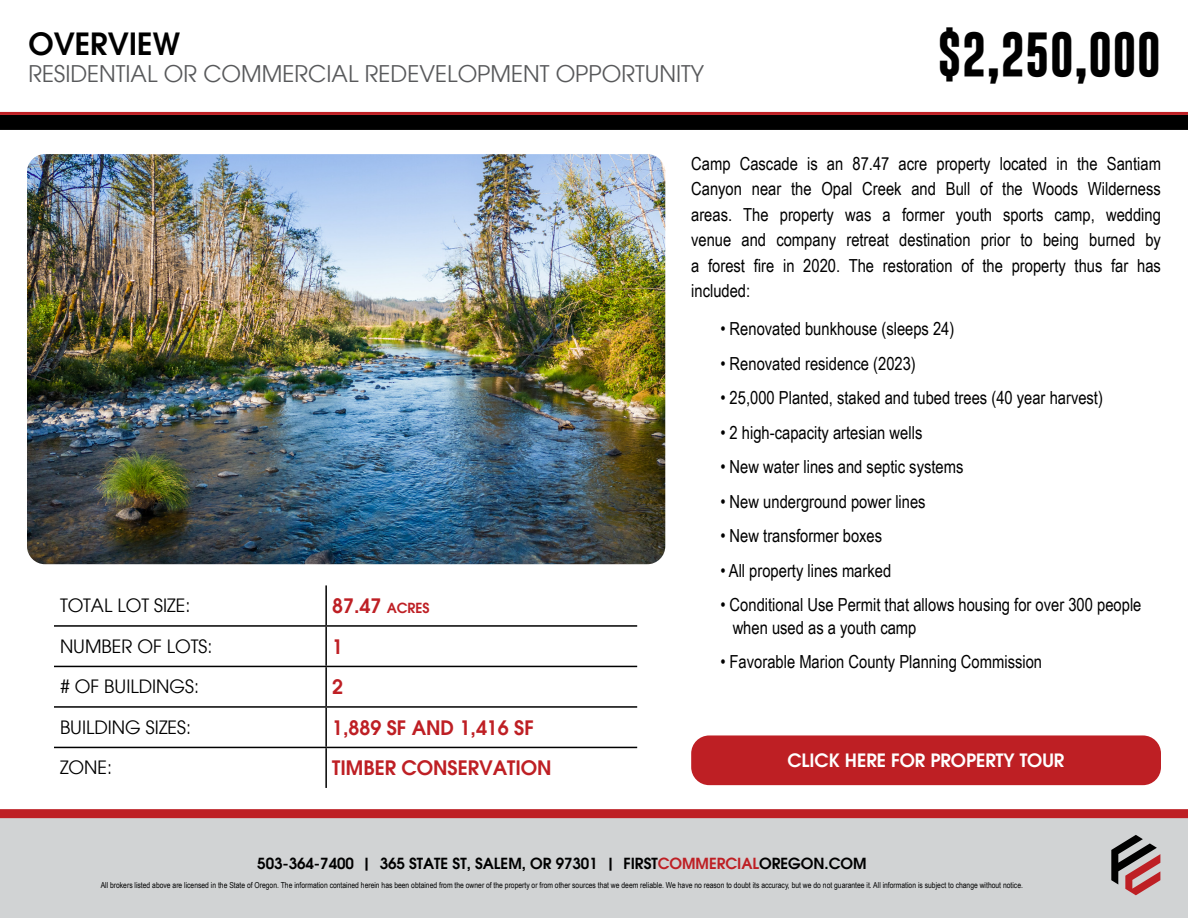
<style>
.page{position:relative;width:1188px;height:918px;background:#fff}
.page>*{position:absolute;margin:0;border:0;box-sizing:border-box;transform-origin:0 0}
.t1{font:700 45px "Gobold";color:#000}
.t2{font:600 30px "Avant Garde";color:#000}
.t3{font:22.5px "Avant Garde";color:#58595b}
.t4{font:600 19.5px "Avant Garde";color:#be1f24}
.t5{font:18px/25.5px "Arial Narrow";color:#000;text-align:justify}
.t6{font:18px "Avant Garde";color:#000}
.t7{font:600 18px "Avant Garde";color:#fff}
.t8{font:600 15px "Avant Garde";color:#000}
.t9{font:8.25px "Arial Narrow";color:#000}
.s1{font-size:13.65px}
.s2{color:#be1f24}
</style>
<div class="page">
<div style="left:1px;top:818px;width:1187px;height:100px;background:#d1d3d4"></div>
<img style="left:27px;top:154px;width:638px;height:410px">
<div style="left:0;top:115px;width:1188px;height:15px;background:#000"></div>
<hr style="left:0;top:112px;width:1188px;height:3px;background:#be1f24">
<div style="left:0;top:809px;width:1188px;height:9px;background:#be1f24"></div>
<svg style="left:1111px;top:835px;width:49px;height:60px"></svg>
<hr style="left:325px;top:585px;width:2px;height:40px;background:#000">
<hr style="left:325px;top:627px;width:2px;height:39px;background:#000">
<hr style="left:325px;top:667px;width:2px;height:39px;background:#000">
<hr style="left:325px;top:708px;width:2px;height:39px;background:#000">
<hr style="left:325px;top:748px;width:2px;height:40px;background:#000">
<hr style="left:54px;top:625px;width:272px;height:2px;background:#000">
<hr style="left:326px;top:625px;width:311px;height:2px;background:#000">
<hr style="left:54px;top:666px;width:272px;height:1px;background:#000">
<hr style="left:326px;top:666px;width:311px;height:1px;background:#000">
<hr style="left:54px;top:706px;width:272px;height:2px;background:#000">
<hr style="left:326px;top:706px;width:311px;height:2px;background:#000">
<hr style="left:54px;top:747px;width:272px;height:1px;background:#000">
<hr style="left:326px;top:747px;width:311px;height:1px;background:#000">
<div style="left:691px;top:735px;width:470px;height:50px;background:#be1f24;border-radius:18px"></div>
<h2 class="t2" style="left:28px;top:25px;width:153px">OVERVIEW</h2>
<p class="t3" style="left:28px;top:61px;width:677px">RESIDENTIAL OR COMMERCIAL REDEVELOPMENT OPPORTUNITY</p>
<h1 class="t1" style="left:938px;top:26px;width:225px">$2,250,000</h1>
<p class="t6" style="left:60px;top:595px;width:132px">TOTAL LOT SIZE:</p>
<p class="t4" style="left:332px;top:593px;width:99px">87.47 <span class="s1">ACRES</span></p>
<p class="t6" style="left:60px;top:636px;width:154px">NUMBER OF LOTS:</p>
<p class="t4" style="left:332px;top:634px;width:12px">1</p>
<p class="t6" style="left:60px;top:676px;width:141px"># OF BUILDINGS:</p>
<p class="t4" style="left:332px;top:674px;width:12px">2</p>
<p class="t6" style="left:60px;top:717px;width:133px">BUILDING SIZES:</p>
<p class="t4" style="left:332px;top:715px;width:203px">1,889 SF AND 1,416 SF</p>
<p class="t6" style="left:60px;top:757px;width:54px">ZONE:</p>
<p class="t4" style="left:332px;top:755px;width:221px">TIMBER CONSERVATION</p>
<p class="t5" style="left:691px;top:150px;width:471px">Camp Cascade is an 87.47 acre property located in the Santiam Canyon near the Opal Creek and Bull of the Woods Wilderness areas. The property was a former youth sports camp, wedding venue and company retreat destination prior to being burned by a forest fire in 2020. The restoration of the property thus far has included:</p>
<p class="t5" style="left:720px;top:316px;width:236px">• Renovated bunkhouse (sleeps 24)</p>
<p class="t5" style="left:720px;top:350px;width:197px">• Renovated residence (2023)</p>
<p class="t5" style="left:720px;top:385px;width:384px">• 25,000 Planted, staked and tubed trees (40 year harvest)</p>
<p class="t5" style="left:720px;top:419px;width:204px">• 2 high-capacity artesian wells</p>
<p class="t5" style="left:720px;top:454px;width:245px">• New water lines and septic systems</p>
<p class="t5" style="left:720px;top:488px;width:207px">• New underground power lines</p>
<p class="t5" style="left:720px;top:523px;width:163px">• New transformer boxes</p>
<p class="t5" style="left:720px;top:557px;width:172px">• All property lines marked</p>
<p class="t5" style="left:733px;top:593px;width:410px;line-height:22.5px;text-indent:-12px">• Conditional Use Permit that allows housing for over 300 people when used as a youth camp</p>
<p class="t5" style="left:720px;top:649px;width:323px">• Favorable Marion County Planning Commission</p>
<p class="t7" style="left:788px;top:749px;width:278px">CLICK HERE FOR PROPERTY TOUR</p>
<p class="t8" style="left:257px;top:853px;width:611px">503-364-7400 | 365 STATE ST, SALEM, OR 97301 | FIRST<span class="s2">COMMERCIAL</span>OREGON.COM</p>
<p class="t9" style="left:101px;top:879px;width:924px">All brokers listed above are licensed in the State of Oregon. The information contained herein has been obtained from the owner of the property or from other sources that we deem reliable. We have no reason to doubt its accuracy, but we do not guarantee it. All information is subject to change without notice.</p>
</div>
